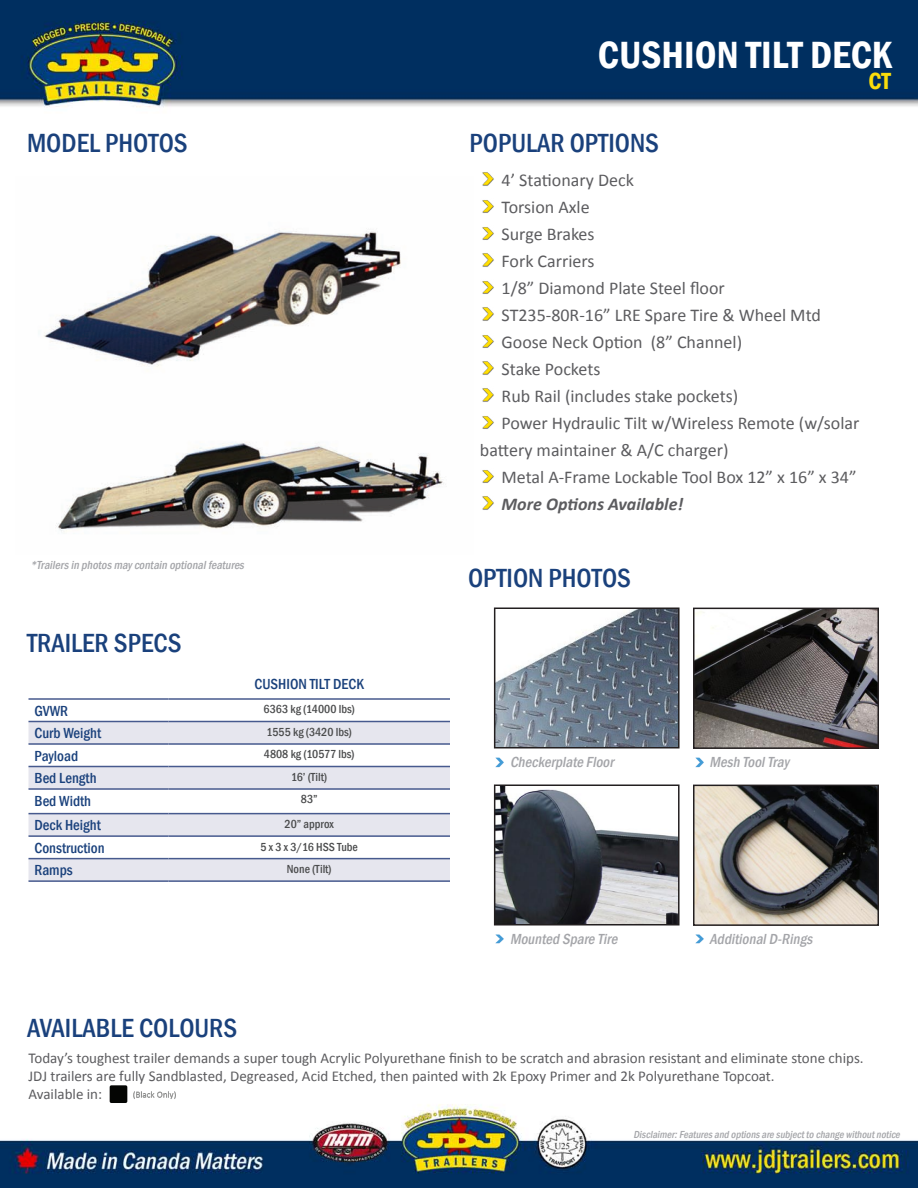
<style>
.page{position:relative;width:918px;height:1188px;background:#fff}
.page>*{position:absolute;margin:0;border:0;box-sizing:border-box;transform-origin:0 0}
.t1{font:600 condensed 39px "Franklin Gothic";color:#fff}
.t2{font:500 condensed 27px "Franklin Gothic";color:#1a417c}
.t3{font:600 condensed 24px "Franklin Gothic";color:#fadd0b}
.t4{font:18px "Calibri";color:#5c5c5f}
.t5{font:italic 700 18px "Calibri";color:#5c5c5f}
.t6{font:15px/18px "Calibri";color:#5c5c5f}
.t7{font:500 condensed 15px "Franklin Gothic";color:#1a417c}
.t8{font:italic 500 condensed 15px "Franklin Gothic";color:#a4a5a9}
.t9{font:500 condensed 12px "Franklin Gothic";color:#4b4c4d}
.t10{font:italic 500 condensed 12px "Franklin Gothic";color:#a4a5a9}
.t11{font:italic 500 condensed 10.5px "Franklin Gothic";color:#a4a5a9}
</style>
<div class="page">
<img style="left:0;top:0;width:918px;height:1188px">
<img style="left:15px;top:177px;width:459px;height:378px">
<img style="left:480px;top:171px;width:15px;height:15px">
<img style="left:480px;top:198px;width:15px;height:15px">
<img style="left:480px;top:225px;width:15px;height:15px">
<img style="left:480px;top:252px;width:15px;height:15px">
<img style="left:480px;top:279px;width:15px;height:15px">
<img style="left:480px;top:306px;width:15px;height:15px">
<img style="left:480px;top:333px;width:15px;height:15px">
<img style="left:480px;top:360px;width:15px;height:15px">
<img style="left:480px;top:387px;width:15px;height:15px">
<img style="left:480px;top:414px;width:15px;height:15px">
<img style="left:480px;top:468px;width:15px;height:15px">
<img style="left:480px;top:495px;width:15px;height:15px">
<img style="left:497px;top:611px;width:180px;height:134px">
<div style="left:494px;top:608px;width:186px;height:140px;border:2px solid #231f20"></div>
<img style="left:696px;top:611px;width:180px;height:135px">
<div style="left:693px;top:608px;width:186px;height:141px;border:2px solid #231f20"></div>
<img style="left:497px;top:787px;width:180px;height:136px">
<div style="left:494px;top:784px;width:186px;height:142px;border:2px solid #231f20"></div>
<img style="left:696px;top:788px;width:180px;height:135px">
<div style="left:693px;top:785px;width:186px;height:141px;border:2px solid #231f20"></div>
<svg style="left:494px;top:757px;width:11px;height:11px"></svg>
<svg style="left:694px;top:757px;width:10px;height:11px"></svg>
<svg style="left:494px;top:933px;width:11px;height:12px"></svg>
<svg style="left:694px;top:933px;width:10px;height:12px"></svg>
<div style="left:28px;top:722px;width:422px;height:158px;background:#e6e6ee"></div>
<svg style="left:28px;top:745px;width:422px;height:113px"></svg>
<hr style="left:28px;top:698px;width:140px;height:2px;background:#475a8e">
<hr style="left:168px;top:698px;width:282px;height:2px;background:#475a8e">
<hr style="left:28px;top:721px;width:140px;height:1px;background:#475a8e">
<hr style="left:168px;top:721px;width:282px;height:1px;background:#475a8e">
<hr style="left:28px;top:743px;width:140px;height:2px;background:#475a8e">
<hr style="left:168px;top:743px;width:282px;height:2px;background:#475a8e">
<hr style="left:28px;top:766px;width:140px;height:1px;background:#475a8e">
<hr style="left:168px;top:766px;width:282px;height:1px;background:#475a8e">
<hr style="left:28px;top:788px;width:140px;height:2px;background:#475a8e">
<hr style="left:168px;top:788px;width:282px;height:2px;background:#475a8e">
<hr style="left:28px;top:813px;width:140px;height:1px;background:#475a8e">
<hr style="left:168px;top:813px;width:282px;height:1px;background:#475a8e">
<hr style="left:28px;top:835px;width:140px;height:2px;background:#475a8e">
<hr style="left:168px;top:835px;width:282px;height:2px;background:#475a8e">
<hr style="left:28px;top:858px;width:140px;height:1px;background:#475a8e">
<hr style="left:168px;top:858px;width:282px;height:1px;background:#475a8e">
<hr style="left:28px;top:880px;width:140px;height:2px;background:#475a8e">
<hr style="left:168px;top:880px;width:282px;height:2px;background:#475a8e">
<img style="left:106px;top:1082px;width:216px;height:25px">
<h1 class="t1" style="left:598px;top:29px;width:296px">CUSHION TILT DECK</h1>
<h3 class="t3" style="left:869px;top:65px;width:24px">CT</h3>
<h2 class="t2" style="left:27px;top:126px;width:162px">MODEL PHOTOS</h2>
<h2 class="t2" style="left:470px;top:126px;width:191px">POPULAR OPTIONS</h2>
<p class="t10" style="left:30px;top:557px;width:218px">*Trailersin photosmaycontain optionalfeatures</p>
<h2 class="t2" style="left:27px;top:625px;width:156px">TRAILER SPECS</h2>
<p class="t7" style="left:255px;top:674px;width:111px">CUSHION TILT DECK</p>
<p class="t7" style="left:34px;top:701px;width:35px">GVWR</p>
<p class="t9" style="left:264px;top:702px;width:93px">6363 kg (14000 lbs)</p>
<p class="t7" style="left:34px;top:723px;width:68px">Curb Weight</p>
<p class="t9" style="left:267px;top:724px;width:87px">1555 kg (3420 lbs)</p>
<p class="t7" style="left:34px;top:746px;width:45px">Payload</p>
<p class="t9" style="left:264px;top:747px;width:92px">4808 kg (10577 lbs)</p>
<p class="t7" style="left:34px;top:768px;width:64px">Bed Length</p>
<p class="t9" style="left:291px;top:769px;width:38px">16’ (Tilt)</p>
<p class="t7" style="left:34px;top:791px;width:58px">Bed Width</p>
<p class="t9" style="left:301px;top:792px;width:18px">83”</p>
<p class="t7" style="left:34px;top:815px;width:68px">Deck Height</p>
<p class="t9" style="left:285px;top:816px;width:51px">20” approx</p>
<p class="t7" style="left:34px;top:838px;width:72px">Construction</p>
<p class="t9" style="left:261px;top:839px;width:99px">5 x 3 x 3/16 HSS Tube</p>
<p class="t7" style="left:34px;top:860px;width:40px">Ramps</p>
<p class="t9" style="left:287px;top:861px;width:46px">None (Tilt)</p>
<p class="t4" style="left:502px;top:169px;width:134px">4’ Stationary Deck</p>
<p class="t4" style="left:502px;top:196px;width:90px">Torsion Axle</p>
<p class="t4" style="left:502px;top:223px;width:95px">Surge Brakes</p>
<p class="t4" style="left:502px;top:250px;width:94px">Fork Carriers</p>
<p class="t4" style="left:502px;top:277px;width:225px">1/8” Diamond Plate Steel floor</p>
<p class="t4" style="left:502px;top:304px;width:321px">ST235-80R-16” LRE Spare Tire &amp; Wheel Mtd</p>
<p class="t4" style="left:502px;top:331px;width:242px">Goose Neck Option (8” Channel)</p>
<p class="t4" style="left:502px;top:358px;width:100px">Stake Pockets</p>
<p class="t4" style="left:502px;top:385px;width:238px">Rub Rail (includes stake pockets)</p>
<p class="t4" style="left:502px;top:412px;width:359px">Power Hydraulic Tilt w/Wireless Remote (w/solar</p>
<p class="t4" style="left:480px;top:439px;width:250px">battery maintainer &amp; A/C charger)</p>
<p class="t4" style="left:502px;top:466px;width:356px">Metal A-Frame Lockable Tool Box 12” x 16” x 34”</p>
<p class="t5" style="left:502px;top:493px;width:183px">More Options Available!</p>
<h2 class="t2" style="left:468px;top:561px;width:165px">OPTION PHOTOS</h2>
<p class="t8" style="left:510px;top:752px;width:109px">Checkerplate Floor</p>
<p class="t8" style="left:710px;top:752px;width:84px">Mesh ToolTray</p>
<p class="t8" style="left:510px;top:929px;width:112px">Mounted Spare Tire</p>
<p class="t8" style="left:710px;top:929px;width:108px">AdditionalD-Rings</p>
<h2 class="t2" style="left:27px;top:1010px;width:212px">AVAILABLE COLOURS</h2>
<p class="t6" style="left:28px;top:1049px;width:837px">Today’s toughest trailer demands a super tough Acrylic Polyurethane finish to be scratch and abrasion resistant and eliminate stone chips.<br>JDJ trailers are fully Sandblasted, Degreased, Acid Etched, then painted with 2k Epoxy Primer and 2k Polyurethane Topcoat.<br>Available in:</p>
<p class="t11" style="left:633px;top:1127px;width:270px">Disclaimer:Featuresand optionsare subjectto change withoutnotice</p>
</div>
